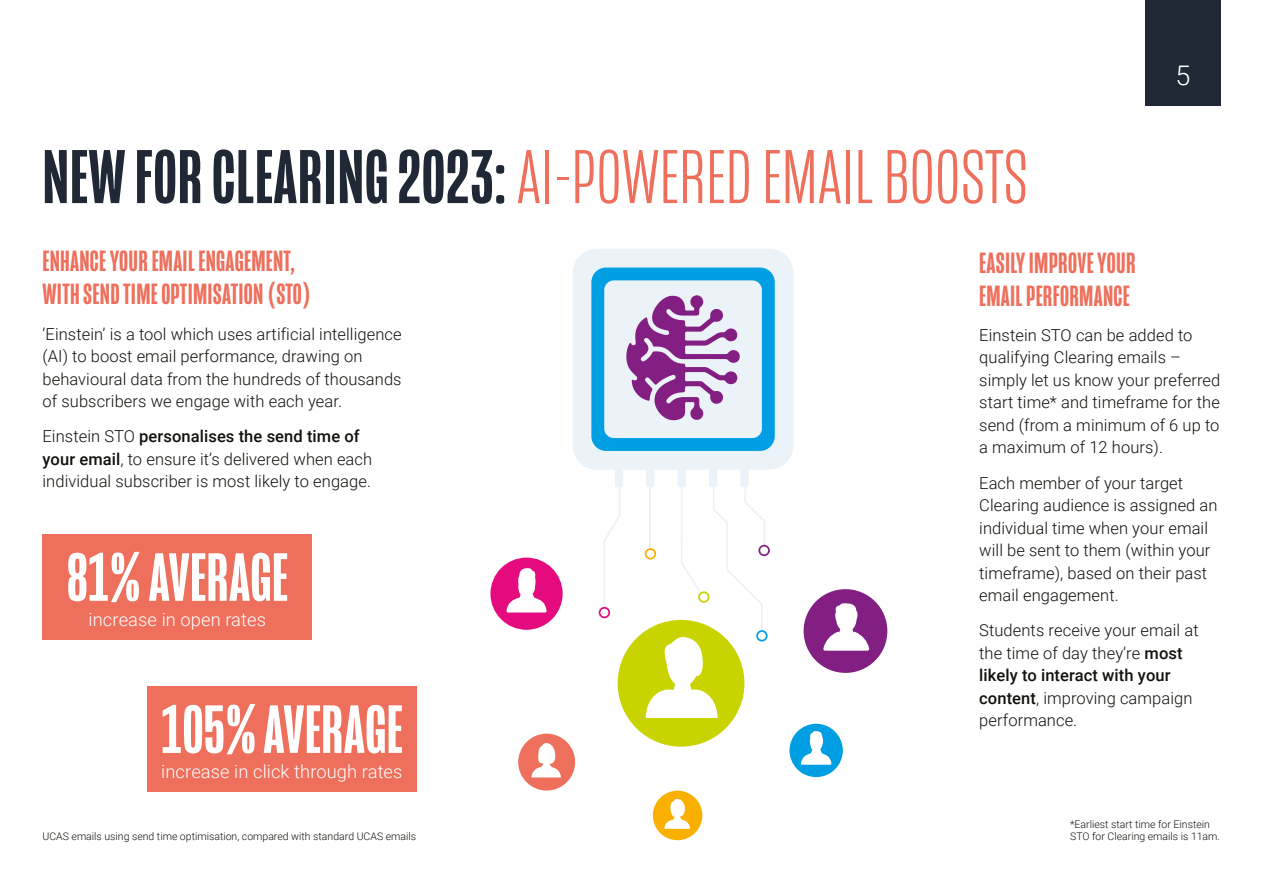
<style>
.page{position:relative;width:1263px;height:893px;background:#fff}
.page>*{position:absolute;margin:0;border:0;box-sizing:border-box;transform-origin:0 0}
.Page_Title__H2{font:300 78px "Mongoose";letter-spacing:.01em;color:#ee6f5c}
.Body_Text__P{font:500 69.9px "Mongoose";letter-spacing:.005em;color:#fff}
.Subtitle__H3{font:500 30px/33px "Mongoose";letter-spacing:.01em;color:#ee6f5c}
.t1{font:300 27px "Roboto";color:#fff}
.Body_Text__P-2{font:300 18.3px "Roboto";letter-spacing:.005em;color:#fff}
.Body_Text__P-3{font:300 16.5px/22.5px "Roboto";letter-spacing:.005em;color:#12110c}
.Caption_Footnotes__P{font:300 10.5px/12.6px "Roboto";color:#12110c}
.s1{font-weight:500;color:#1f2834}
.s2{font-weight:500}
</style>
<div class="page">
<svg style="left:490px;top:558px;width:73px;height:72px"></svg>
<svg style="left:789px;top:724px;width:54px;height:53px"></svg>
<svg style="left:518px;top:734px;width:57px;height:56px"></svg>
<svg style="left:653px;top:791px;width:49px;height:49px"></svg>
<svg style="left:804px;top:589px;width:83px;height:84px"></svg>
<svg style="left:599px;top:470px;width:171px;height:277px"></svg>
<div style="left:615px;top:450px;width:8px;height:37px;background:#ebf3f8;border-radius:2px"></div>
<div style="left:646px;top:450px;width:8px;height:37px;background:#ebf3f8;border-radius:2px"></div>
<div style="left:678px;top:450px;width:8px;height:37px;background:#ebf3f8;border-radius:2px"></div>
<div style="left:709px;top:450px;width:8px;height:37px;background:#ebf3f8;border-radius:2px"></div>
<div style="left:740px;top:450px;width:9px;height:37px;background:#ebf3f8;border-radius:2px"></div>
<div style="left:573px;top:249px;width:220px;height:221px;background:#ebf3f8;border-radius:24px"></div>
<div style="left:591px;top:268px;width:184px;height:183px;background:#009fe3;border-radius:15px"></div>
<div style="left:604px;top:280px;width:158px;height:158px;background:#ebf3f8;border-radius:10px"></div>
<svg style="left:626px;top:295px;width:114px;height:126px"></svg>
<div style="left:43px;top:534px;width:269px;height:106px;background:#ee6f5c"></div>
<div style="left:147px;top:686px;width:270px;height:106px;background:#ee6f5c"></div>
<div style="left:1145px;top:0;width:75px;height:105px;background:#1f2834"></div>
<h2 class="Page_Title__H2" style="left:43px;top:132px;width:987px"><span class="s1">NEW FOR CLEARING 2023:</span>AI-POWERED EMAIL BOOSTS</h2>
<h3 class="t1" style="left:1175px;top:57px;width:16px">5</h3>
<h3 class="Subtitle__H3" style="left:43px;top:245px;width:270px">ENHANCE YOUR EMAIL ENGAGEMENT,<br>WITH SEND TIME OPTIMISATION (STO)</h3>
<p class="Body_Text__P-3" style="left:43px;top:322px;width:361px">‘Einstein’ is a tool which uses artificial intelligence (AI) to boost email performance, drawing on behavioural data from the hundreds of thousands of subscribers we engage with each year.</p>
<p class="Body_Text__P-3" style="left:43px;top:425px;width:331px">Einstein STO <span class="s2">personalises the send time of your email</span>, to ensure it’s delivered when each individual subscriber is most likely to engage.</p>
<p class="Body_Text__P" style="left:67px;top:537px;width:222px">81% AVERAGE</p>
<p class="Body_Text__P-2" style="left:89px;top:606px;width:179px">increase in open rates</p>
<p class="Body_Text__P" style="left:161px;top:690px;width:243px">105% AVERAGE</p>
<p class="Body_Text__P-2" style="left:161px;top:758px;width:243px">increase in click through rates</p>
<p class="Caption_Footnotes__P" style="left:43px;top:830px;width:375px">UCAS emails using send time optimisation, compared with standard UCAS emails</p>
<h3 class="Subtitle__H3" style="left:979px;top:246px;width:158px">EASILY IMPROVE YOUR<br>EMAIL PERFORMANCE</h3>
<p class="Body_Text__P-3" style="left:979px;top:323px;width:243px">Einstein STO can be added to qualifying Clearing emails – simply let us know your preferred start time* and timeframe for the send (from a minimum of 6 up to a maximum of 12 hours).</p>
<p class="Body_Text__P-3" style="left:979px;top:471px;width:240px">Each member of your target<br>Clearing audience is assigned an individual time when your email will be sent to them (within your timeframe), based on their past email engagement.</p>
<p class="Body_Text__P-3" style="left:979px;top:619px;width:221px">Students receive your email at the time of day they’re <span class="s2">most likely to interact with your content</span>, improving campaign performance.</p>
<p class="Caption_Footnotes__P" style="left:1070px;top:817px;width:151px">*Earliest start time for Einstein<br>STO for Clearing emails is 11am.</p>
</div>
